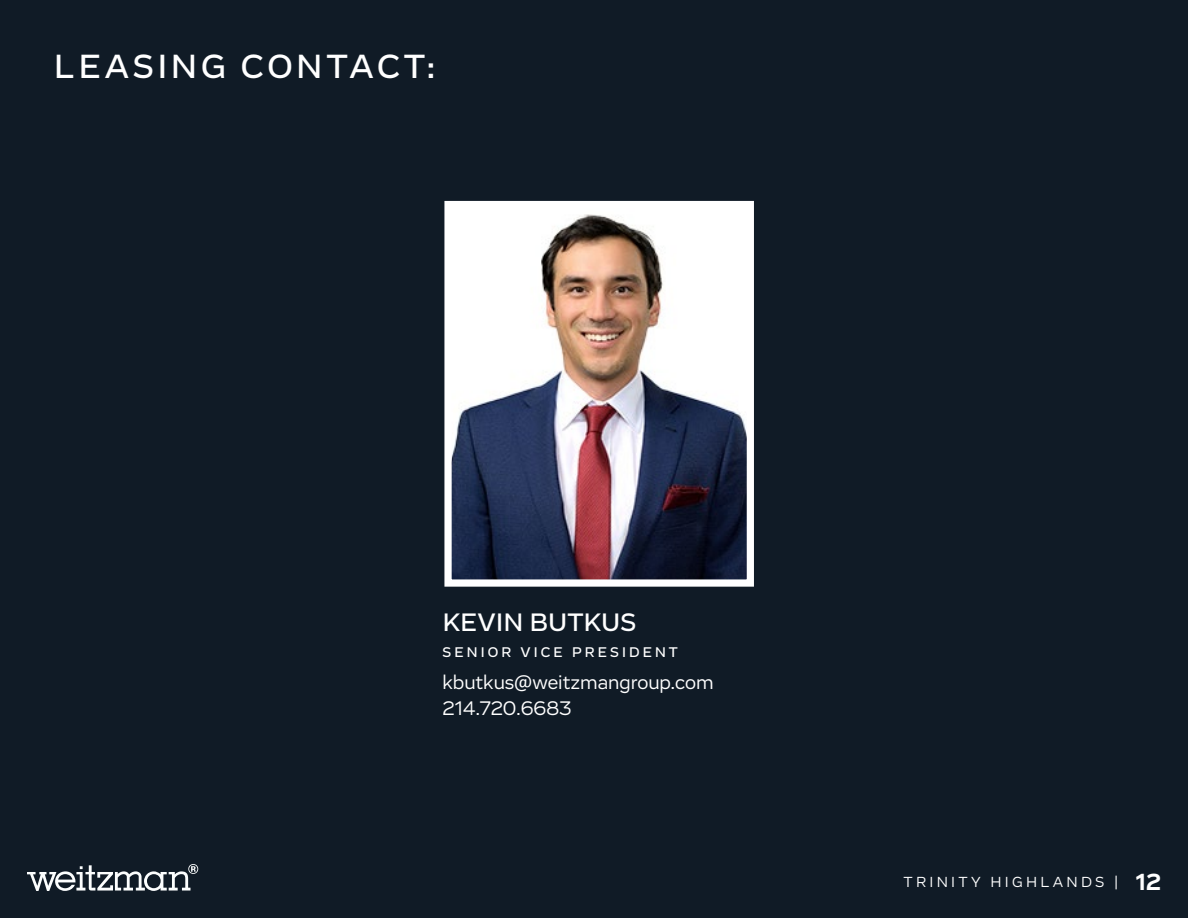
<style>
.page{position:relative;width:1188px;height:918px;background:#101b26}
.page>*{position:absolute;margin:0;border:0;box-sizing:border-box;transform-origin:0 0}
.t1{font:500 34.5px "Vito";letter-spacing:.115em;color:#fff}
.t2{font:500 25.95px "Vito";letter-spacing:.015em;color:#fff}
.t3{font:20.25px "Vito";color:#fff}
.t4{font:15px "Vito";letter-spacing:.215em;color:#fff}
.t5{font:500 14.4px "Vito";letter-spacing:.215em;color:#fff}
.s1{font-weight:700;font-size:24px}
</style>
<div class="page">
<img style="left:452px;top:209px;width:294px;height:370px">
<div style="left:444px;top:201px;width:310px;height:386px;border:7px solid #fff"></div>
<svg style="left:27px;top:864px;width:171px;height:27px"></svg>
<p class="t1" style="left:54px;top:46px;width:383px">LEASING CONTACT:</p>
<p class="t2" style="left:443px;top:607px;width:195px">KEVIN BUTKUS</p>
<p class="t5" style="left:443px;top:644px;width:237px">SENIOR VICE PRESIDENT</p>
<p class="t3" style="left:443px;top:670px;width:273px">kbutkus@weitzmangroup.com</p>
<p class="t3" style="left:443px;top:696px;width:130px">214.720.6683</p>
<p class="t4" style="left:904px;top:872px;width:259px">TRINITY HIGHLANDS | <span class="s1">12</span></p>
</div>
